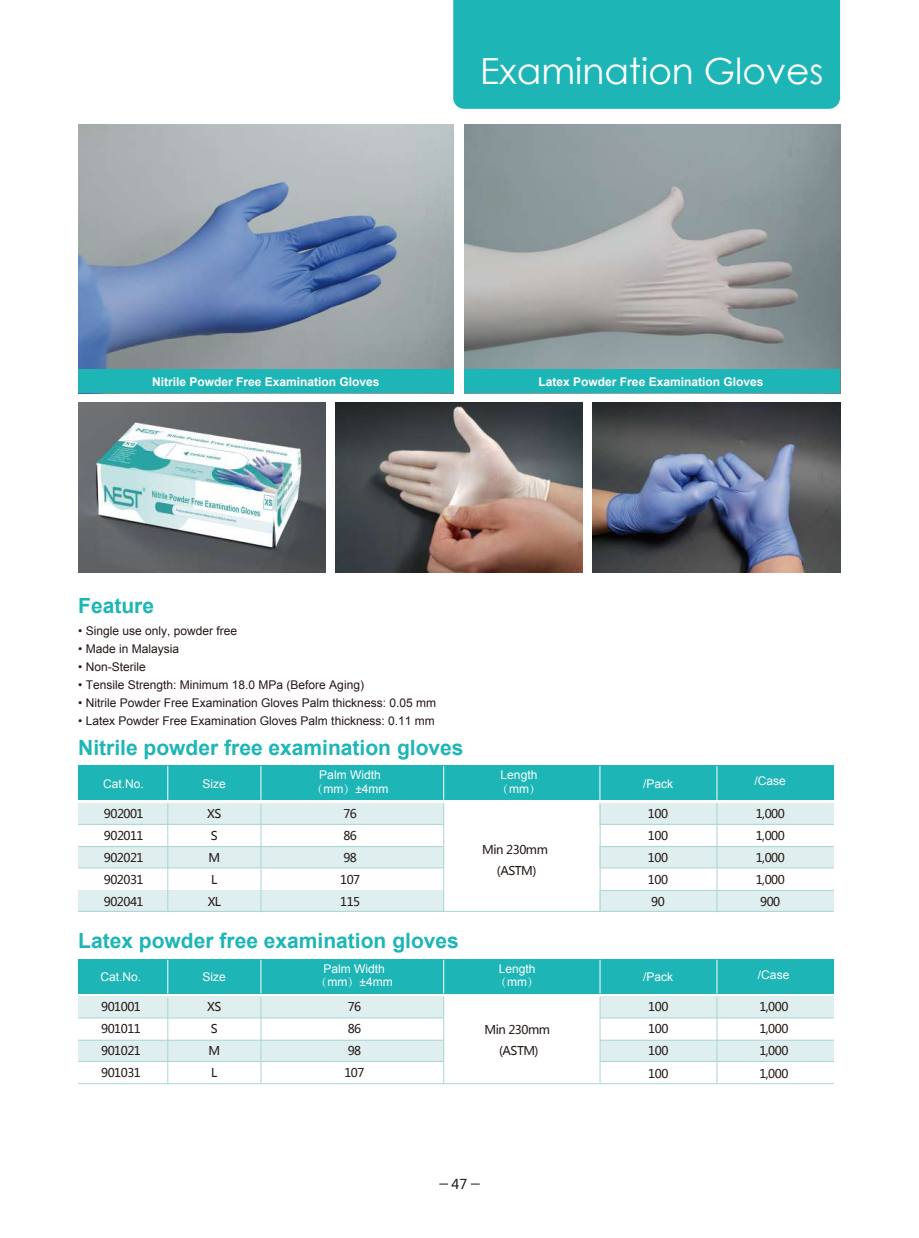
<style>
.page{position:relative;width:919px;height:1238px;background:#fff}
.page>*{position:absolute;margin:0;border:0;box-sizing:border-box;transform-origin:0 0}
.t1{font:36px "Century Gothic";color:#fff}
.t2{font:700 21px "Arial";color:#1eb5b6}
.t3{font:13.5px "Microsoft Ya Hei";color:#231815}
.t4{font:12px "Arial";color:#231815}
.t5{font:12px/22px "Microsoft Ya Hei";letter-spacing:-.04em;color:#231815;text-align:justify}
.t6{font:12px/13.5px "Arial";color:#fff;text-align:center}
.t7{font:700 12px "Arial";color:#fff}
.t8{font:300 12px "Adobe Song Std";color:#fff}
.s1{font-family:"Adobe Song Std";font-weight:300}
.s2{font-family:"Arial";font-weight:400}
</style>
<div class="page">
<img style="left:464px;top:125px;width:376px;height:244px">
<img style="left:78px;top:125px;width:375px;height:244px">
<div style="left:78px;top:369px;width:375px;height:24px;background:#1eb5b6"></div>
<div style="left:464px;top:369px;width:376px;height:24px;background:#1eb5b6"></div>
<div style="left:78px;top:890px;width:365px;height:21px;background:#dfeeee"></div>
<div style="left:453px;top:0;width:387px;height:109px;background:#1eb5b6"></div>
<img style="left:78px;top:402px;width:247px;height:170px">
<img style="left:593px;top:402px;width:247px;height:170px">
<div style="left:600px;top:846px;width:233px;height:21px;background:#dfeeee"></div>
<div style="left:78px;top:846px;width:365px;height:21px;background:#dfeeee"></div>
<div style="left:599px;top:803px;width:234px;height:21px;background:#dfeeee"></div>
<div style="left:78px;top:803px;width:365px;height:21px;background:#dfeeee"></div>
<hr style="left:599px;top:824px;width:234px;height:1px;background:#a9d5d4">
<hr style="left:78px;top:824px;width:365px;height:1px;background:#a9d5d4">
<hr style="left:600px;top:846px;width:233px;height:1px;background:#a9d5d4">
<hr style="left:78px;top:846px;width:365px;height:1px;background:#a9d5d4">
<div style="left:78px;top:765px;width:755px;height:34px;background:#1eb5b6"></div>
<hr style="left:167px;top:766px;width:1px;height:33px;background:#fff">
<hr style="left:260px;top:766px;width:1px;height:33px;background:#fff">
<hr style="left:443px;top:766px;width:1px;height:33px;background:#fff">
<hr style="left:599px;top:867px;width:234px;height:1px;background:#a9d5d4">
<div style="left:600px;top:890px;width:233px;height:21px;background:#dfeeee"></div>
<hr style="left:600px;top:890px;width:233px;height:1px;background:#a9d5d4">
<hr style="left:78px;top:867px;width:365px;height:1px;background:#a9d5d4">
<hr style="left:599px;top:766px;width:1px;height:33px;background:#fff">
<hr style="left:716px;top:766px;width:1px;height:33px;background:#fff">
<hr style="left:167px;top:803px;width:1px;height:108px;background:#a9d5d4">
<hr style="left:716px;top:802px;width:1px;height:109px;background:#a9d5d4">
<hr style="left:443px;top:803px;width:1px;height:108px;background:#a9d5d4">
<hr style="left:599px;top:803px;width:1px;height:108px;background:#a9d5d4">
<hr style="left:260px;top:803px;width:1px;height:108px;background:#a9d5d4">
<hr style="left:78px;top:911px;width:755px;height:1px;background:#a9d5d4">
<img style="left:335px;top:402px;width:247px;height:170px">
<div style="left:600px;top:1040px;width:233px;height:21px;background:#dfeeee"></div>
<div style="left:78px;top:1040px;width:365px;height:21px;background:#dfeeee"></div>
<div style="left:600px;top:996px;width:233px;height:21px;background:#dfeeee"></div>
<div style="left:78px;top:996px;width:365px;height:21px;background:#dfeeee"></div>
<hr style="left:600px;top:1017px;width:233px;height:1px;background:#a9d5d4">
<hr style="left:78px;top:1017px;width:365px;height:1px;background:#a9d5d4">
<hr style="left:600px;top:1039px;width:233px;height:1px;background:#a9d5d4">
<hr style="left:78px;top:1039px;width:365px;height:1px;background:#a9d5d4">
<div style="left:78px;top:959px;width:755px;height:34px;background:#1eb5b6"></div>
<hr style="left:167px;top:959px;width:1px;height:34px;background:#fff">
<hr style="left:260px;top:959px;width:1px;height:34px;background:#fff">
<hr style="left:443px;top:959px;width:1px;height:34px;background:#fff">
<hr style="left:78px;top:1083px;width:755px;height:1px;background:#a9d5d4">
<hr style="left:600px;top:1061px;width:233px;height:1px;background:#a9d5d4">
<hr style="left:78px;top:1061px;width:365px;height:1px;background:#a9d5d4">
<hr style="left:599px;top:959px;width:1px;height:34px;background:#fff">
<hr style="left:716px;top:959px;width:1px;height:34px;background:#fff">
<hr style="left:167px;top:997px;width:1px;height:86px;background:#a9d5d4">
<hr style="left:716px;top:996px;width:1px;height:87px;background:#a9d5d4">
<hr style="left:443px;top:996px;width:1px;height:87px;background:#a9d5d4">
<hr style="left:599px;top:996px;width:1px;height:87px;background:#a9d5d4">
<hr style="left:260px;top:996px;width:1px;height:87px;background:#a9d5d4">
<h1 class="t1" style="left:480px;top:46px;width:345px">Examination Gloves</h1>
<p class="t7" style="left:152px;top:374px;width:229px">Nitrile Powder Free Examination Gloves</p>
<p class="t7" style="left:538px;top:374px;width:226px">Latex Powder Free Examination Gloves</p>
<h2 class="t2" style="left:78px;top:591px;width:77px">Feature</h2>
<p class="t4" style="left:78px;top:622px;width:160px">• Single use only, powder free</p>
<p class="t4" style="left:78px;top:640px;width:102px">• Made in Malaysia</p>
<p class="t4" style="left:78px;top:658px;width:69px">• Non-Sterile</p>
<p class="t4" style="left:78px;top:676px;width:287px">• Tensile Strength: Minimum 18.0 MPa (Before Aging)</p>
<p class="t4" style="left:78px;top:694px;width:359px">• Nitrile Powder Free Examination Gloves Palm thickness: 0.05 mm</p>
<p class="t4" style="left:78px;top:712px;width:358px">• Latex Powder Free Examination Gloves Palm thickness: 0.11 mm</p>
<h2 class="t2" style="left:78px;top:733px;width:387px">Nitrile powder free examination gloves</h2>
<p class="t6" style="left:103px;top:776px;width:42px">Cat.No.</p>
<p class="t6" style="left:202px;top:776px;width:25px">Size</p>
<p class="t6" style="left:643px;top:776px;width:32px">/Pack</p>
<p class="t6" style="left:754px;top:774px;width:33px">/Case</p>
<p class="t5" style="left:207px;top:802px;width:16px;text-align:center">XS<br>S<br>M<br>L<br>XL</p>
<p class="t6" style="left:311px;top:768px;width:79px">Palm Width<span class="s1">（</span>mm<span class="s1">）</span>±4mm</p>
<p class="t6" style="left:500px;top:768px;width:38px">Length</p>
<p class="t8" style="left:497px;top:781px;width:45px">（<span class="s2">mm</span>）</p>
<p class="t5" style="left:104px;top:802px;width:41px">902001<br>902011<br>902021<br>902031<br>902041</p>
<p class="t5" style="left:340px;top:802px;width:22px;text-align:left">76<br>86<br>98<br>107<br>115</p>
<p class="t5" style="left:648px;top:802px;width:22px">100<br>100<br>100<br>100<br>90</p>
<p class="t5" style="left:755px;top:802px;width:31px;text-align:center">1,000<br>1,000<br>1,000<br>1,000<br>900</p>
<p class="t5" style="left:482px;top:838px;width:67px;line-height:21.3px;text-align:center">Min 230mm (ASTM)</p>
<h2 class="t2" style="left:78px;top:927px;width:382px">Latex powder free examination gloves</h2>
<p class="t6" style="left:100px;top:970px;width:42px">Cat.No.</p>
<p class="t6" style="left:202px;top:970px;width:25px">Size</p>
<p class="t6" style="left:643px;top:970px;width:32px">/Pack</p>
<p class="t6" style="left:758px;top:967px;width:33px">/Case</p>
<p class="t5" style="left:207px;top:995px;width:16px;text-align:left">XS<br>S<br>M<br>L</p>
<p class="t6" style="left:315px;top:962px;width:79px">Palm Width<span class="s1">（</span>mm<span class="s1">）</span>±4mm</p>
<p class="t6" style="left:498px;top:962px;width:38px">Length</p>
<p class="t8" style="left:495px;top:975px;width:45px">（<span class="s2">mm</span>）</p>
<p class="t5" style="left:101px;top:995px;width:41px">901001<br>901011<br>901021<br>901031</p>
<p class="t5" style="left:648px;top:995px;width:22px">100<br>100<br>100<br>100</p>
<p class="t5" style="left:759px;top:995px;width:31px">1,000<br>1,000<br>1,000<br>1,000</p>
<p class="t5" style="left:344px;top:995px;width:22px;text-align:left">76<br>86<br>98<br>107</p>
<p class="t5" style="left:484px;top:1018px;width:67px;line-height:21.3px;text-align:center">Min 230mm (ASTM)</p>
<p class="t3" style="left:451px;top:1174px;width:17px">47</p>
</div>
